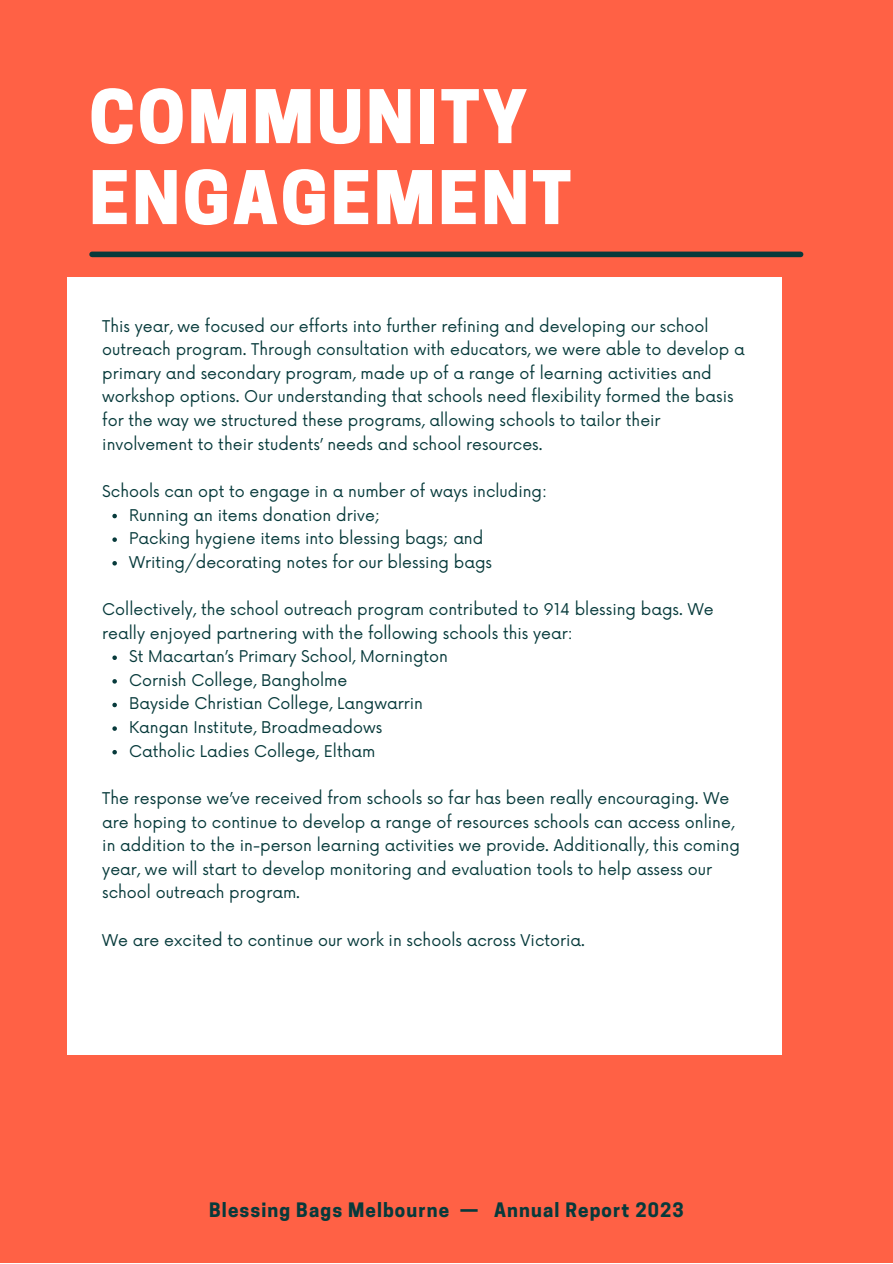
<style>
.page{position:relative;width:893px;height:1264px;background:#fff}
.page>*{position:absolute;margin:0;border:0;box-sizing:border-box;transform-origin:0 0}
.t1{font:800 69.3px/81px "Cooper Hewitt";letter-spacing:.04em;color:#fff}
.t2{font:700 18.75px "Cooper Hewitt";letter-spacing:.06em;color:#073a3b}
.t3{font:15.75px/23.5px "Now";color:#073a3b}
</style>
<div class="page">
<div style="left:0;top:0;width:892px;height:1262px;background:#ff6145"></div>
<div style="left:67px;top:277px;width:714px;height:777px;background:#fff"></div>
<svg style="left:112px;top:514px;width:5px;height:4px"></svg>
<svg style="left:112px;top:537px;width:5px;height:5px"></svg>
<svg style="left:112px;top:561px;width:5px;height:4px"></svg>
<svg style="left:112px;top:655px;width:5px;height:5px"></svg>
<svg style="left:112px;top:679px;width:5px;height:4px"></svg>
<svg style="left:112px;top:702px;width:5px;height:5px"></svg>
<svg style="left:112px;top:726px;width:5px;height:4px"></svg>
<svg style="left:112px;top:750px;width:5px;height:4px"></svg>
<div style="left:92px;top:251px;width:708px;height:6px;background:#073a3b"></div>
<p class="t1" style="left:89px;top:85px;width:483px">COMMUNITY<br>ENGAGEMENT</p>
<p class="t3" style="left:102px;top:315px;width:643px">This year, we focused our efforts into further refining and developing our school outreach program. Through consultation with educators, we were able to develop a primary and secondary program, made up of a range of learning activities and workshop options. Our understanding that schools need flexibility formed the basis for the way we structured these programs, allowing schools to tailor their involvement to their students’ needs and school resources.</p>
<p class="t3" style="left:102px;top:480px;width:446px">Schools can opt to engage in a number of ways including:</p>
<p class="t3" style="left:129px;top:504px;width:252px">Running an items donation drive;</p>
<p class="t3" style="left:129px;top:527px;width:356px">Packing hygiene items into blessing bags; and</p>
<p class="t3" style="left:129px;top:551px;width:364px">Writing/decorating notes for our blessing bags</p>
<p class="t3" style="left:102px;top:598px;width:612px">Collectively, the school outreach program contributed to 914 blessing bags. We really enjoyed partnering with the following schools this year:</p>
<p class="t3" style="left:129px;top:645px;width:320px">St Macartan’s Primary School, Mornington</p>
<p class="t3" style="left:129px;top:669px;width:220px">Cornish College, Bangholme</p>
<p class="t3" style="left:129px;top:692px;width:295px">Bayside Christian College, Langwarrin</p>
<p class="t3" style="left:129px;top:716px;width:254px">Kangan Institute, Broadmeadows</p>
<p class="t3" style="left:129px;top:740px;width:248px">Catholic Ladies College, Eltham</p>
<p class="t3" style="left:102px;top:787px;width:639px">The response we’ve received from schools so far has been really encouraging. We are hoping to continue to develop a range of resources schools can access online, in addition to the in-person learning activities we provide. Additionally, this coming year, we will start to develop monitoring and evaluation tools to help assess our school outreach program.</p>
<p class="t3" style="left:102px;top:929px;width:484px">We are excited to continue our work in schools across Victoria.</p>
<p class="t2" style="left:209px;top:1202px;width:476px">Blessing Bags Melbourne — Annual Report 2023</p>
</div>
